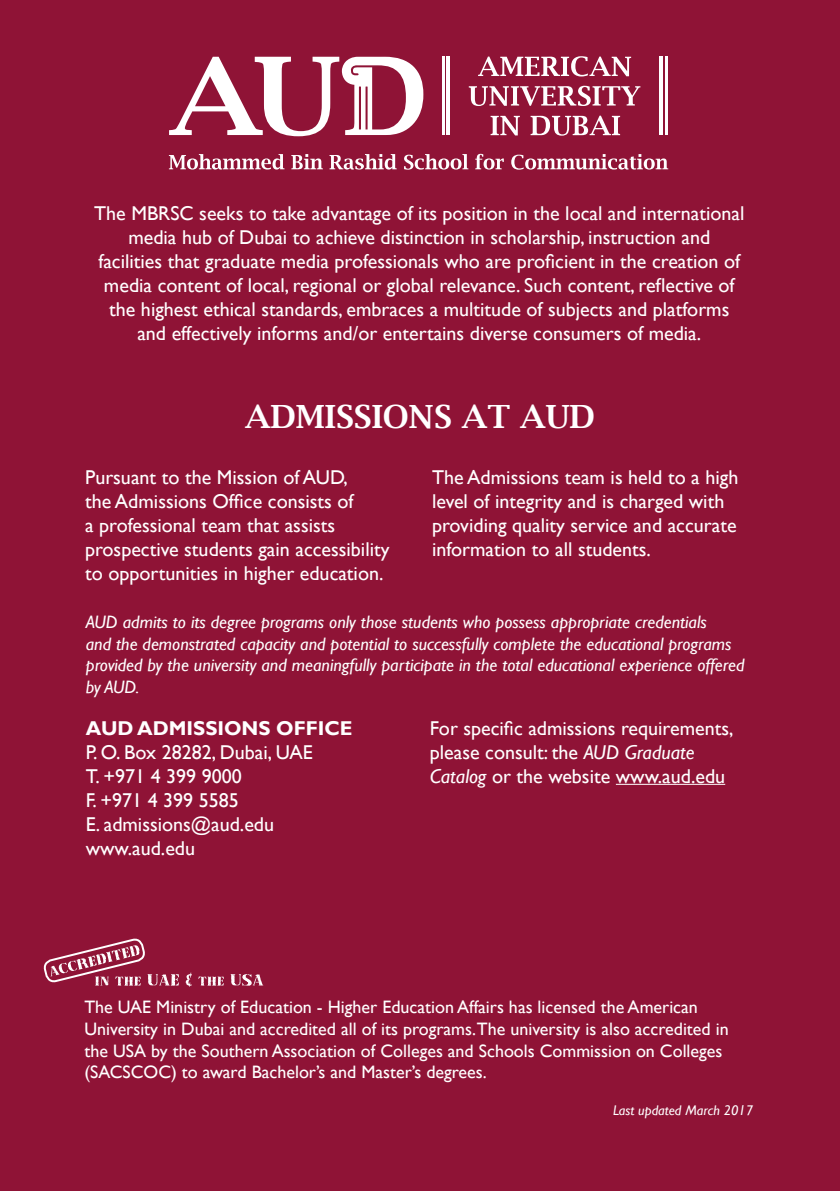
<style>
.page{position:relative;width:840px;height:1191px;background:#fff}
.page>*{position:absolute;margin:0;border:0;box-sizing:border-box;transform-origin:0 0}
.t1{font:600 32px "Lucida Bright";color:#fff}
.t2{font:20px/24px "Gill Sans";color:#fff}
.t3{font:700 20px "Gill Sans";color:#fff}
.t4{font:18px/21.6px "Gill Sans";color:#fff}
.t5{font:italic 18px/21.6px "Gill Sans";color:#fff}
.t6{font:italic 14px "Gill Sans";color:#fff}
.s1{font-style:italic}
</style>
<div class="page">
<div style="left:0;top:0;width:839px;height:1191px;background:#8f1336"></div>
<hr style="left:615px;top:784px;width:109px;height:1px;background:#fff">
<svg style="left:43px;top:938px;width:220px;height:49px"></svg>
<svg style="left:478px;top:56px;width:152px;height:20px"></svg>
<svg style="left:468px;top:86px;width:172px;height:20px"></svg>
<svg style="left:490px;top:116px;width:29px;height:19px"></svg>
<svg style="left:530px;top:116px;width:89px;height:20px"></svg>
<svg style="left:169px;top:57px;width:254px;height:79px"></svg>
<hr style="left:446px;top:57px;width:4px;height:78px;background:#fff">
<hr style="left:442px;top:57px;width:2px;height:78px;background:#fff">
<svg style="left:659px;top:57px;width:3px;height:78px"></svg>
<hr style="left:664px;top:57px;width:2px;height:78px;background:#fff">
<svg style="left:169px;top:154px;width:115px;height:15px"></svg>
<svg style="left:291px;top:154px;width:32px;height:15px"></svg>
<svg style="left:329px;top:154px;width:67px;height:15px"></svg>
<svg style="left:404px;top:154px;width:64px;height:16px"></svg>
<svg style="left:475px;top:154px;width:28px;height:15px"></svg>
<svg style="left:511px;top:154px;width:157px;height:16px"></svg>
<p class="t2" style="left:94px;top:202px;width:651px;text-align:center">The MBRSC seeks to take advantage of its position in the local and international media hub of Dubai to achieve distinction in scholarship, instruction and facilities that graduate media professionals who are proficient in the creation of media content of local, regional or global relevance. Such content, reflective of the highest ethical standards, embraces a multitude of subjects and platforms and effectively informs and/or entertains diverse consumers of media.</p>
<h1 class="t1" style="left:245px;top:398px;width:351px">ADMISSIONS AT AUD</h1>
<p class="t2" style="left:85px;top:465px;width:306px">Pursuant to the Mission of AUD,<br>the Admissions Office consists of<br>a professional team that assists prospective students gain accessibility to opportunities in higher education.</p>
<p class="t2" style="left:432px;top:465px;width:308px">The Admissions team is held to a high level of integrity and is charged with providing quality service and accurate information to all students.</p>
<p class="t5" style="left:86px;top:611px;width:660px">AUD admits to its degree programs only those students who possess appropriate credentials<br>and the demonstrated capacity and potential to successfully complete the educational programs provided by the university and meaningfully participate in the total educational experience offered by AUD.</p>
<p class="t3" style="left:86px;top:716px;width:268px">AUD ADMISSIONS OFFICE</p>
<p class="t2" style="left:86px;top:740px;width:228px">P. O. Box 28282, Dubai, UAE<br>T. +971 4 399 9000<br>F. +971 4 399 5585<br>E. admissions@aud.edu www.aud.edu</p>
<p class="t2" style="left:429px;top:716px;width:305px">For specific admissions requirements, please consult: the <span class="s1">AUD Graduate<br>Catalog</span> or the website www.aud.edu</p>
<p class="t4" style="left:84px;top:997px;width:645px">The UAE Ministry of Education - Higher Education Affairs has licensed the American University in Dubai and accredited all of its programs.The university is also accredited in the USA by the Southern Association of Colleges and Schools Commission on Colleges (SACSCOC) to award Bachelor’s and Master’s degrees.</p>
<p class="t6" style="left:612px;top:1102px;width:141px">Last updated March 2017</p>
</div>
